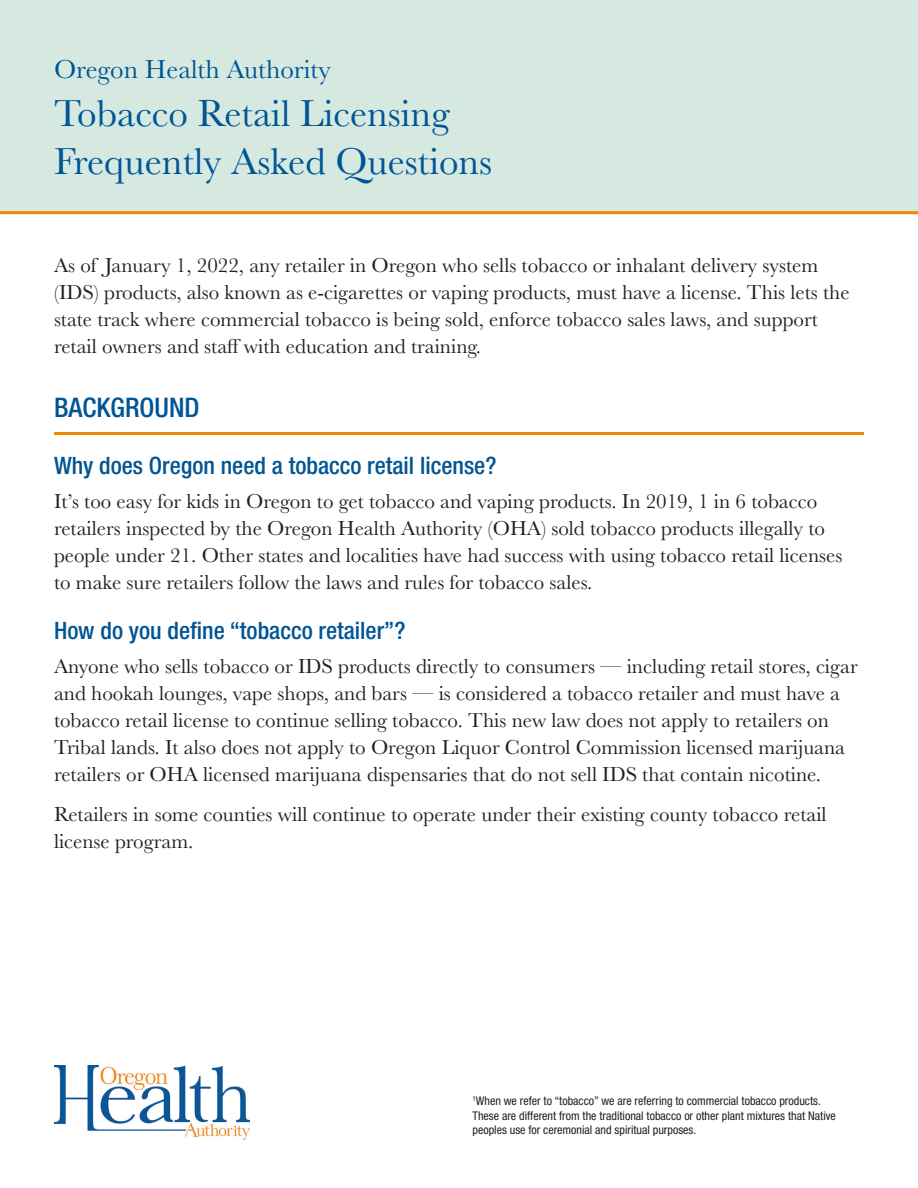
<style>
.page{position:relative;width:918px;height:1188px;background:#fff}
.page>*{position:absolute;margin:0;border:0;box-sizing:border-box;transform-origin:0 0}
.t1{font:39px "Baskerville";color:#005595}
.t2{font:27px "Baskerville";color:#005595}
.Heading_1{font:500 condensed 27px "Helvetica Neue LT Std";color:#005595}
.Qs{font:500 condensed 24px "Helvetica Neue LT Std";color:#005595}
.Body{font:21px/27px "Baskerville";color:#231f20}
.Footnote{font:condensed 12px/14.4px "Helvetica Neue LT Std";color:#231f20}
</style>
<div class="page">
<hr style="left:54px;top:432px;width:810px;height:3px;background:#ec8902">
<div style="left:0;top:0;width:918px;height:213px;background:#d6e9e1"></div>
<hr style="left:0;top:211px;width:918px;height:3px;background:#ec8902">
<img style="left:54px;top:1066px;width:196px;height:73px">
<p class="t2" style="left:54px;top:52px;width:278px">Oregon Health Authority</p>
<p class="t1" style="left:54px;top:89px;width:397px">Tobacco Retail Licensing</p>
<p class="t1" style="left:54px;top:137px;width:440px">Frequently Asked Questions</p>
<p class="Body" style="left:54px;top:252px;width:797px">As of January 1, 2022, any retailer in Oregon who sells tobacco or inhalant delivery system (IDS) products, also known as e-cigarettes or vaping products, must have a license. This lets the state track where commercial tobacco is being sold, enforce tobacco sales laws, and support retail owners and staff with education and training.</p>
<p class="Heading_1" style="left:54px;top:391px;width:147px">BACKGROUND</p>
<p class="Qs" style="left:54px;top:451px;width:444px">Why does Oregon need a tobacco retail license?</p>
<p class="Body" style="left:54px;top:488px;width:790px">It’s too easy for kids in Oregon to get tobacco and vaping products. In 2019, 1 in 6 tobacco retailers inspected by the Oregon Health Authority (OHA) sold tobacco products illegally to people under 21. Other states and localities have had success with using tobacco retail licenses to make sure retailers follow the laws and rules for tobacco sales.</p>
<p class="Qs" style="left:54px;top:616px;width:353px">How do you define “tobacco retailer”?</p>
<p class="Body" style="left:54px;top:653px;width:805px">Anyone who sells tobacco or IDS products directly to consumers — including retail stores, cigar and hookah lounges, vape shops, and bars — is considered a tobacco retailer and must have a tobacco retail license to continue selling tobacco. This new law does not apply to retailers on Tribal lands. It also does not apply to Oregon Liquor Control Commission licensed marijuana retailers or OHA licensed marijuana dispensaries that do not sell IDS that contain nicotine.</p>
<p class="Body" style="left:54px;top:801px;width:774px">Retailers in some counties will continue to operate under their existing county tobacco retail license program.</p>
<p class="Footnote" style="left:472px;top:1094px;width:365px"><sup>1</sup>When we refer to “tobacco” we are referring to commercial tobacco products.<br>These are different from the traditional tobacco or other plant mixtures that Native peoples use for ceremonial and spiritual purposes.</p>
</div>
